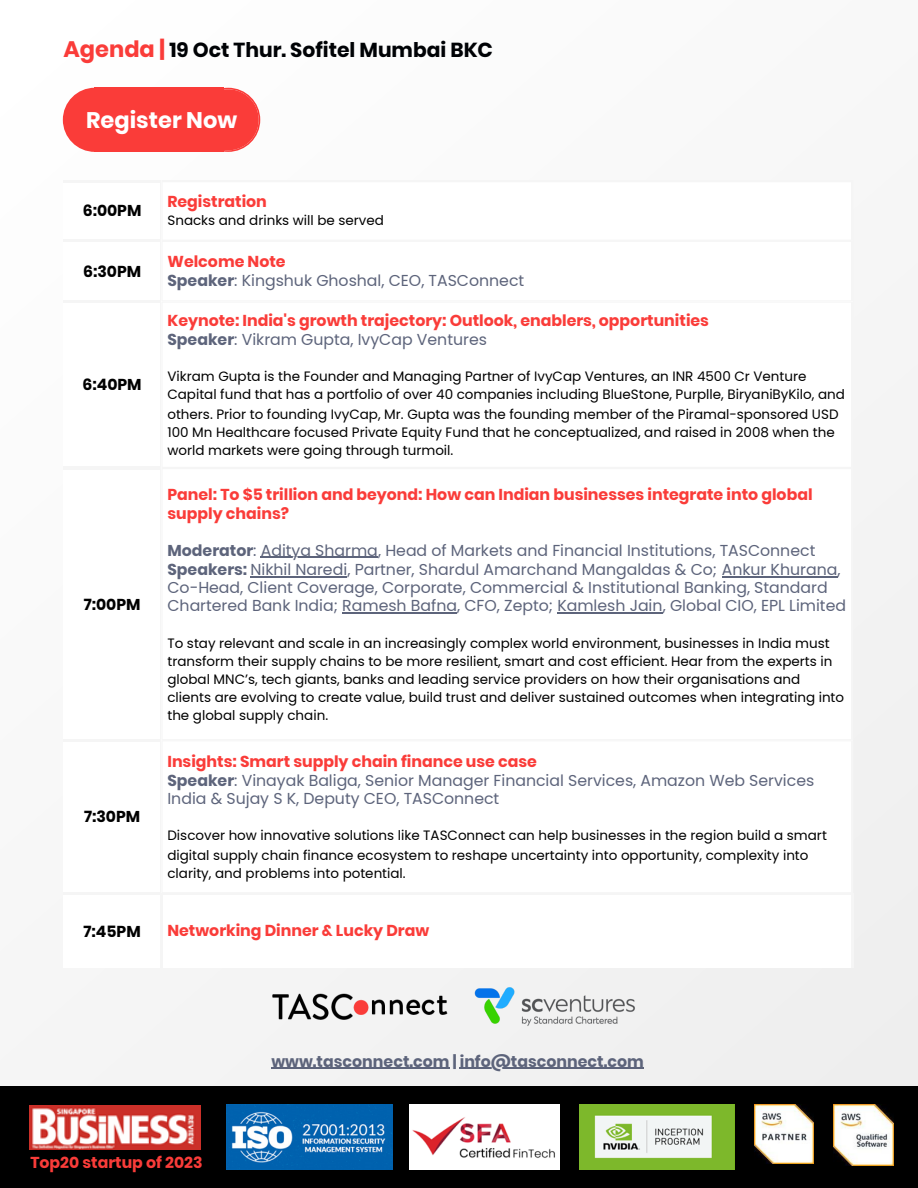
<style>
.page{position:relative;width:918px;height:1188px;background:#fff}
.page>*{position:absolute;margin:0;border:0;box-sizing:border-box;transform-origin:0 0}
.t1{font:700 22.5px "Poppins";color:#fff}
.t2{font:700 20.25px "Poppins";color:#000205}
.t3{font:15.75px/18.3px "Poppins";color:#5d647b}
.t4{font:700 15.75px/19.2px "Poppins";color:#fa3c39}
.t5{font:700 15.75px "Poppins";color:#5d647b}
.t6{font:700 15.75px "Poppins";color:#000}
.t7{font:13.5px/18.3px "Poppins";color:#000}
.s1{font-size:22.5px;color:#fa3c39}
.s2{font-weight:700;color:#fa3c39}
.s3{font-weight:700}
.s4{color:#5d647b}
.s5{font-weight:400;color:#5d647b}
</style>
<div class="page">
<hr style="left:64px;top:180px;width:97px;height:2px;background:#f5f5f5">
<hr style="left:64px;top:240px;width:97px;height:1px;background:#f5f5f5">
<hr style="left:160px;top:180px;width:1px;height:61px;background:#f5f5f5">
<hr style="left:64px;top:241px;width:97px;height:1px;background:#f5f5f5">
<hr style="left:64px;top:300px;width:97px;height:2px;background:#f5f5f5">
<hr style="left:160px;top:241px;width:1px;height:61px;background:#f5f5f5">
<hr style="left:64px;top:302px;width:97px;height:1px;background:#f5f5f5">
<hr style="left:64px;top:467px;width:97px;height:1px;background:#f5f5f5">
<hr style="left:160px;top:302px;width:1px;height:166px;background:#f5f5f5">
<hr style="left:64px;top:468px;width:97px;height:1px;background:#f5f5f5">
<hr style="left:64px;top:739px;width:97px;height:1px;background:#f5f5f5">
<hr style="left:160px;top:468px;width:1px;height:272px;background:#f5f5f5">
<hr style="left:261px;top:557px;width:117px;height:1px;background:#5d647b">
<hr style="left:250px;top:576px;width:97px;height:1px;background:#5d647b">
<hr style="left:722px;top:576px;width:116px;height:1px;background:#5d647b">
<hr style="left:342px;top:612px;width:115px;height:1px;background:#5d647b">
<hr style="left:557px;top:612px;width:106px;height:1px;background:#5d647b">
<hr style="left:64px;top:740px;width:97px;height:1px;background:#f5f5f5">
<hr style="left:64px;top:892px;width:97px;height:1px;background:#f5f5f5">
<hr style="left:160px;top:740px;width:1px;height:153px;background:#f5f5f5">
<hr style="left:64px;top:893px;width:97px;height:1px;background:#f5f5f5">
<hr style="left:160px;top:893px;width:1px;height:75px;background:#f5f5f5">
<hr style="left:161px;top:893px;width:692px;height:1px;background:#f5f5f5">
<hr style="left:851px;top:893px;width:2px;height:75px;background:#f5f5f5">
<hr style="left:161px;top:893px;width:2px;height:75px;background:#f5f5f5">
<img style="left:272px;top:993px;width:176px;height:27px">
<hr style="left:271px;top:1068px;width:179px;height:1px;background:#5d647b">
<hr style="left:460px;top:1068px;width:184px;height:1px;background:#5d647b">
<div style="left:0;top:1087px;width:918px;height:101px;background:#000"></div>
<img style="left:30px;top:1106px;width:171px;height:44px">
<img style="left:755px;top:1105px;width:58px;height:58px">
<img style="left:834px;top:1105px;width:59px;height:61px">
<img style="left:579px;top:1105px;width:156px;height:65px">
<img style="left:226px;top:1105px;width:167px;height:65px">
<img style="left:410px;top:1105px;width:149px;height:65px">
<div style="left:96px;top:88px;width:127px;height:64px;background:#fa3c39"></div>
<hr style="left:94px;top:88px;width:3px;height:64px;background:#fa3c39">
<svg style="left:63px;top:88px;width:31px;height:64px"></svg>
<svg style="left:223px;top:88px;width:37px;height:64px"></svg>
<img style="left:474px;top:987px;width:162px;height:40px">
<h2 class="t2" style="left:64px;top:36px;width:431px"><span class="s1">Agenda |</span> 19 Oct Thur. Sofitel Mumbai BKC</h2>
<h1 class="t1" style="left:86px;top:105px;width:152px">Register Now</h1>
<p class="t6" style="left:83px;top:199px;width:60px">6:00PM</p>
<p class="t4" style="left:167px;top:192px;width:101px">Registration</p>
<p class="t7" style="left:167px;top:212px;width:218px">Snacks and drinks will be served</p>
<p class="t6" style="left:83px;top:260px;width:60px">6:30PM</p>
<p class="t3" style="left:167px;top:252px;width:358px;line-height:19.2px"><span class="s2">Welcome Note<br></span><span class="s3">Speaker</span>: Kingshuk Ghoshal, CEO, TASConnect</p>
<p class="t6" style="left:83px;top:374px;width:61px">6:40PM</p>
<p class="t6" style="left:84px;top:593px;width:58px">7:00PM</p>
<p class="t6" style="left:84px;top:806px;width:58px">7:30PM</p>
<p class="t4" style="left:167px;top:311px;width:543px">Keynote: India's growth trajectory: Outlook, enablers, opportunities<br><span class="s4">Speaker</span><span class="s5">: Vikram Gupta, IvyCap Ventures</span></p>
<p class="t7" style="left:167px;top:368px;width:679px">Vikram Gupta is the Founder and Managing Partner of IvyCap Ventures, an INR 4500 Cr Venture Capital fund that has a portfolio of over 40 companies including BlueStone, Purplle, BiryaniByKilo, and others. Prior to founding IvyCap, Mr. Gupta was the founding member of the Piramal-sponsored USD 100 Mn Healthcare focused Private Equity Fund that he conceptualized, and raised in 2008 when the world markets were going through turmoil.</p>
<p class="t4" style="left:167px;top:484px;width:647px">Panel: To $5 trillion and beyond: How can Indian businesses integrate into global supply chains?</p>
<p class="t3" style="left:167px;top:542px;width:680px"><span class="s3">Moderator</span>: Aditya Sharma, Head of Markets and Financial Institutions, TASConnect <span class="s3">Speakers:</span> Nikhil Naredi, Partner, Shardul Amarchand Mangaldas &amp; Co; Ankur Khurana, Co-Head, Client Coverage, Corporate, Commercial &amp; Institutional Banking, Standard Chartered Bank India; Ramesh Bafna, CFO, Zepto; Kamlesh Jain, Global CIO, EPL Limited</p>
<p class="t7" style="left:167px;top:635px;width:678px">To stay relevant and scale in an increasingly complex world environment, businesses in India must transform their supply chains to be more resilient, smart and cost efficient. Hear from the experts in global MNC’s, tech giants, banks and leading service providers on how their organisations and clients are evolving to create value, build trust and deliver sustained outcomes when integrating into the global supply chain.</p>
<p class="t3" style="left:167px;top:753px;width:648px"><span class="s2">Insights: Smart supply chain finance use case<br></span><span class="s3">Speaker</span>: Vinayak Baliga, Senior Manager Financial Services, Amazon Web Services<br>India &amp; Sujay S K, Deputy CEO, TASConnect</p>
<p class="t7" style="left:167px;top:827px;width:661px">Discover how innovative solutions like TASConnect can help businesses in the region build a smart digital supply chain finance ecosystem to reshape uncertainty into opportunity, complexity into clarity, and problems into potential.</p>
<p class="t6" style="left:84px;top:921px;width:59px">7:45PM</p>
<p class="t4" style="left:167px;top:921px;width:263px">Networking Dinner &amp; Lucky Draw</p>
<p class="t4" style="left:30px;top:1153px;width:174px">Top20 startup of 2023</p>
<p class="t5" style="left:271px;top:1050px;width:374px">www.tasconnect.com | info@tasconnect.com</p>
</div>
